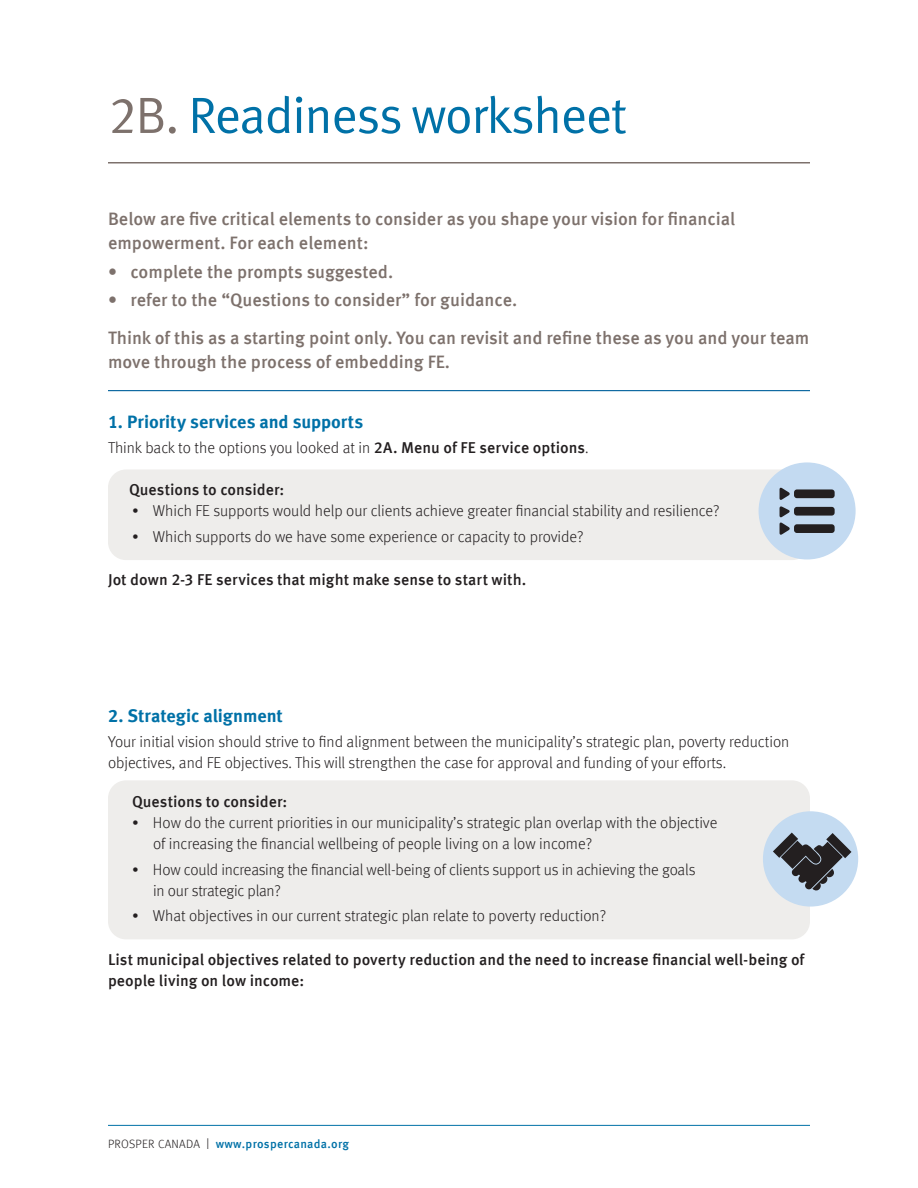
<style>
.page{position:relative;width:918px;height:1188px;background:#fff}
.page>*{position:absolute;margin:0;border:0;box-sizing:border-box;transform-origin:0 0}
.Main_headling{font:51px "Meta Offc Norm";letter-spacing:-.03em;color:#0071a7}
.Intro_copy{font:500 18px/24px "Meta Offc";color:#7d716c}
.Intro_copy-2{font:700 18px "Meta Offc";letter-spacing:-.005em;color:#0071a7}
.Body_bullet{font:300 15.75px/21px "Meta Offc";letter-spacing:-.005em;color:#231f20}
.Body{font:300 15.75px/21px "Meta Offc";color:#231f20}
.Body-2{font:500 15.75px/21px "Meta Offc";color:#231f20}
.Intro_copy-3{font:500 15.75px "Meta Offc";color:#231f20}
.Body_bullet-2{font:500 15.75px "Meta Offc";color:#231f20}
.t1{font:500 12px "Meta Offc";letter-spacing:.02em;color:#0071a7}
.s1{color:#7d716c}
.s2{font-weight:500}
.s3{font-weight:300;color:#231f20}
.s4{font-weight:300;font-size:15.6px;color:#231f20}
</style>
<div class="page">
<hr style="left:108px;top:1125px;width:702px;height:1px;background:#0071a7">
<div style="left:108px;top:780px;width:702px;height:159px;background:#eeedeb;border-radius:18px"></div>
<div style="left:108px;top:470px;width:702px;height:90px;background:#eeedeb;border-radius:18px"></div>
<hr style="left:108px;top:162px;width:702px;height:2px;background:#7d716c">
<hr style="left:108px;top:390px;width:702px;height:1px;background:#00619c">
<div style="left:759px;top:462px;width:97px;height:97px;background:#c3daf1;border-radius:50%"></div>
<svg style="left:780px;top:487px;width:55px;height:48px"></svg>
<div style="left:763px;top:811px;width:95px;height:96px;background:#c4dbf1;border-radius:50%"></div>
<svg style="left:773px;top:833px;width:79px;height:61px"></svg>
<p class="Main_headling" style="left:108px;top:86px;width:521px"><span class="s1">2B.</span> Readiness worksheet</p>
<p class="Intro_copy" style="left:108px;top:207px;width:629px">Below are five critical elements to consider as you shape your vision for financial empowerment. For each element:</p>
<p class="Intro_copy" style="left:108px;top:260px;width:287px">• complete the prompts suggested.</p>
<p class="Intro_copy" style="left:108px;top:288px;width:411px">• refer to the “Questions to consider” for guidance.</p>
<p class="Intro_copy" style="left:108px;top:326px;width:703px">Think of this as a starting point only. You can revisit and refine these as you and your team move through the process of embedding FE.</p>
<p class="Intro_copy-2" style="left:108px;top:411px;width:257px">1. Priority services and supports</p>
<p class="Body" style="left:108px;top:438px;width:482px">Think back to the options you looked at in <span class="s2">2A. Menu of FE service options</span>.</p>
<p class="Intro_copy-3" style="left:129px;top:480px;width:157px">Questions to consider:</p>
<p class="Body_bullet" style="left:132px;top:501px;width:589px">• Which FE supports would help our clients achieve greater financial stability and resilience?</p>
<p class="Body_bullet" style="left:132px;top:526px;width:453px">• Which supports do we have some experience or capacity to provide?</p>
<p class="Body-2" style="left:108px;top:570px;width:420px">Jot down 2-3 FE services that might make sense to start with.</p>
<p class="Intro_copy-2" style="left:108px;top:705px;width:176px">2. Strategic alignment</p>
<p class="Body" style="left:108px;top:732px;width:683px">Your initial vision should strive to find alignment between the municipality’s strategic plan, poverty reduction objectives, and FE objectives. This will strengthen the case for approval and funding of your efforts.</p>
<p class="Body_bullet-2" style="left:132px;top:792px;width:157px">Questions to consider:</p>
<p class="Body_bullet" style="left:153px;top:813px;width:566px;text-indent:-21px">• How do the current priorities in our municipality’s strategic plan overlap with the objective of increasing the financial wellbeing of people living on a low income?</p>
<p class="Body_bullet" style="left:153px;top:859px;width:544px;text-indent:-21px">• How could increasing the financial well-being of clients support us in achieving the goals in our strategic plan?</p>
<p class="Body_bullet" style="left:132px;top:906px;width:476px">• What objectives in our current strategic plan relate to poverty reduction?</p>
<p class="Body-2" style="left:108px;top:949px;width:698px">List municipal objectives related to poverty reduction and the need to increase financial well-being of people living on low income:</p>
<p class="t1" style="left:108px;top:1136px;width:243px"><span class="s3">PROSPER CANADA</span> <span class="s4">I</span> www.prospercanada.org</p>
</div>
